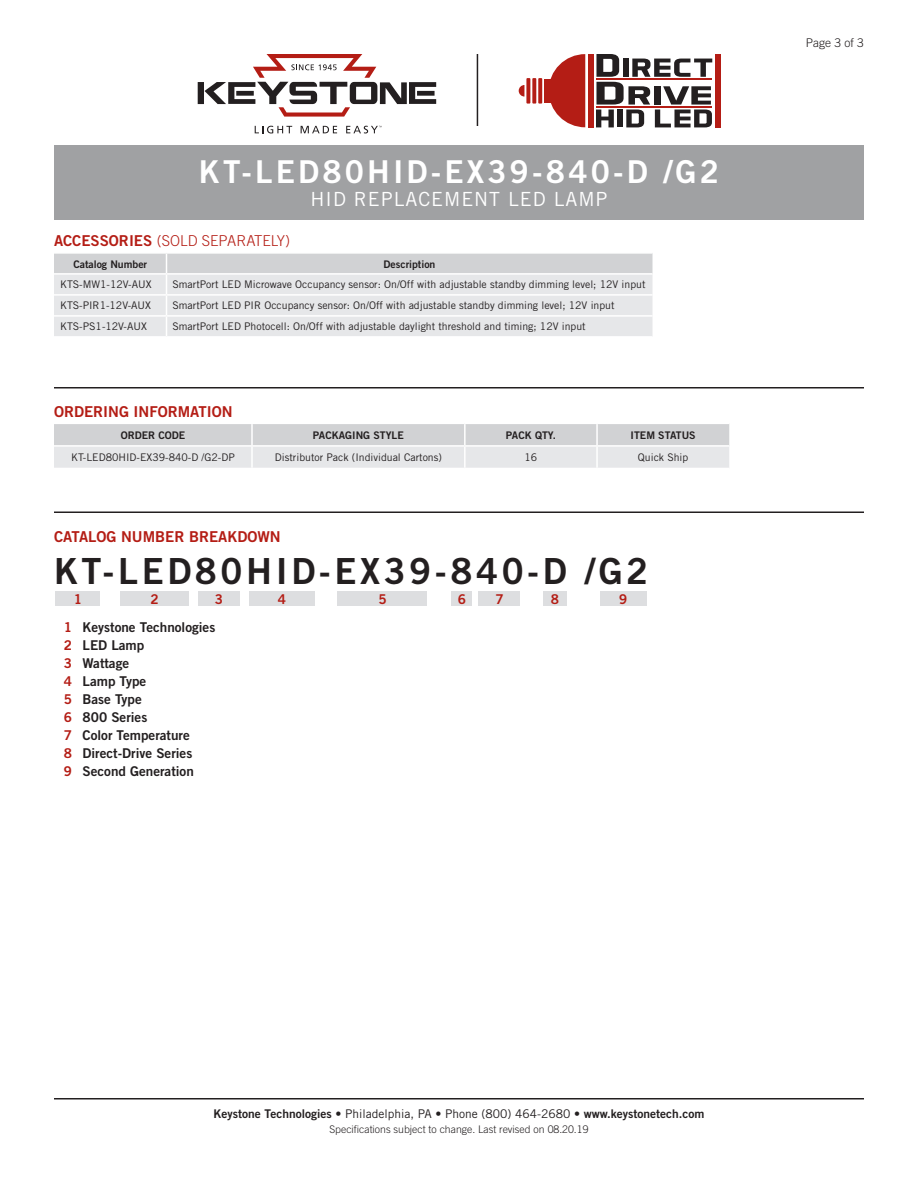
<style>
.page{position:relative;width:918px;height:1188px;background:#fff}
.page>*{position:absolute;margin:0;border:0;box-sizing:border-box;transform-origin:0 0}
.CatalogNumber{font:36px "Trade Gothic Bold Two";letter-spacing:.1em;color:#231f20}
.t1{font:31.5px "Trade Gothic Bold Two";letter-spacing:.1em;color:#fff}
.SubTitle{font:19.5px "Trade Gothic";letter-spacing:.05em;color:#fff}
.Heading_01{font:15px "Trade Gothic Bold Two";color:#b41d15}
.Heading_01-2{font:300 15px "Trade Gothic";color:#b41d15}
.Catalog_Key{font:13.5px "Trade Gothic Bold Two";color:#231f20}
.Catalog_BarNumber{font:13.5px "Trade Gothic Bold Two";color:#b41d15}
.t2{font:12px "Trade Gothic Bold Two";color:#231f20}
.Page{font:300 12px "Trade Gothic";color:#231f20}
.Table_Text_Left{font:10.5px "Trade Gothic";color:#231f20}
.Table_Text{font:10.5px "Trade Gothic";color:#231f20}
.Table_Header{font:10.5px "Trade Gothic Bold Two";color:#231f20}
.Rev{font:300 10.5px "Trade Gothic";color:#231f20}
.s1{font-family:"Trade Gothic Bold Two";font-weight:400}
.s2{color:#b41d15}
.s3{font-family:"Trade Gothic"}
</style>
<div class="page">
<svg style="left:54px;top:424px;width:675px;height:44px;background:#dbdcde"></svg>
<hr style="left:251px;top:424px;width:2px;height:21px;background:#fff">
<hr style="left:251px;top:447px;width:2px;height:21px;background:#fff">
<hr style="left:464px;top:424px;width:2px;height:21px;background:#fff">
<hr style="left:596px;top:424px;width:2px;height:21px;background:#fff">
<hr style="left:464px;top:447px;width:2px;height:21px;background:#fff">
<hr style="left:596px;top:447px;width:2px;height:21px;background:#fff">
<hr style="left:54px;top:445px;width:198px;height:2px;background:#fff">
<hr style="left:252px;top:445px;width:213px;height:2px;background:#fff">
<hr style="left:465px;top:445px;width:132px;height:2px;background:#fff">
<hr style="left:597px;top:445px;width:132px;height:2px;background:#fff">
<div style="left:54px;top:146px;width:810px;height:74px;background:#a0a1a3"></div>
<hr style="left:54px;top:512px;width:810px;height:1px;background:#231f20">
<div style="left:56px;top:591px;width:44px;height:15px;background:#dddee0"></div>
<div style="left:120px;top:591px;width:69px;height:15px;background:#dddee0"></div>
<div style="left:249px;top:591px;width:66px;height:15px;background:#dddee0"></div>
<div style="left:198px;top:591px;width:42px;height:15px;background:#dddee0"></div>
<div style="left:338px;top:591px;width:90px;height:15px;background:#dddee0"></div>
<div style="left:452px;top:591px;width:20px;height:15px;background:#dddee0"></div>
<div style="left:543px;top:591px;width:24px;height:15px;background:#dddee0"></div>
<div style="left:478px;top:591px;width:42px;height:15px;background:#dddee0"></div>
<div style="left:600px;top:591px;width:46px;height:15px;background:#dddee0"></div>
<hr style="left:54px;top:1098px;width:810px;height:2px;background:#231f20">
<svg style="left:54px;top:253px;width:598px;height:83px;background:#e2e3e5"></svg>
<hr style="left:54px;top:387px;width:810px;height:1px;background:#231f20">
<hr style="left:477px;top:54px;width:1px;height:72px;background:#231f20">
<svg style="left:550px;top:54px;width:35px;height:73px"></svg>
<div style="left:588px;top:54px;width:5px;height:73px;background:#b41d15"></div>
<div style="left:715px;top:54px;width:5px;height:73px;background:#b41d15"></div>
<div style="left:544px;top:79px;width:7px;height:24px;background:#b41d15"></div>
<svg style="left:519px;top:85px;width:5px;height:12px"></svg>
<svg style="left:538px;top:78px;width:4px;height:26px"></svg>
<svg style="left:532px;top:78px;width:4px;height:26px"></svg>
<svg style="left:526px;top:78px;width:4px;height:26px"></svg>
<svg style="left:596px;top:54px;width:116px;height:73px"></svg>
<svg style="left:198px;top:54px;width:238px;height:63px"></svg>
<svg style="left:255px;top:126px;width:37px;height:7px"></svg>
<svg style="left:301px;top:126px;width:36px;height:7px"></svg>
<svg style="left:346px;top:126px;width:36px;height:7px"></svg>
<p class="t1" style="left:199px;top:152px;width:522px">KT-LED80HID-EX39-840-D /G2</p>
<p class="SubTitle" style="left:310px;top:188px;width:299px">HID REPLACEMENT LED LAMP</p>
<p class="Heading_01-2" style="left:54px;top:232px;width:238px"><span class="s1">ACCESSORIES</span> (SOLD SEPARATELY)</p>
<p class="Table_Header" style="left:73px;top:257px;width:75px">Catalog Number</p>
<p class="Table_Header" style="left:384px;top:257px;width:53px">Description</p>
<p class="Table_Text_Left" style="left:60px;top:278px;width:93px">KTS-MW1-12V-AUX</p>
<p class="Table_Text_Left" style="left:172px;top:278px;width:475px">SmartPort LED Microwave Occupancy sensor: On/Off with adjustable standby dimming level; 12V input</p>
<p class="Table_Text_Left" style="left:60px;top:299px;width:93px">KTS-PIR1-12V-AUX</p>
<p class="Table_Text_Left" style="left:172px;top:299px;width:444px">SmartPort LED PIR Occupancy sensor: On/Off with adjustable standby dimming level; 12V input</p>
<p class="Table_Text_Left" style="left:60px;top:320px;width:88px">KTS-PS1-12V-AUX</p>
<p class="Table_Text_Left" style="left:172px;top:320px;width:415px">SmartPort LED Photocell: On/Off with adjustable daylight threshold and timing; 12V input</p>
<p class="Heading_01" style="left:54px;top:402px;width:180px">ORDERING INFORMATION</p>
<p class="Table_Header" style="left:121px;top:429px;width:66px">ORDER CODE</p>
<p class="Table_Header" style="left:313px;top:429px;width:92px">PACKAGING STYLE</p>
<p class="Table_Header" style="left:506px;top:429px;width:51px">PACK QTY.</p>
<p class="Table_Header" style="left:631px;top:429px;width:67px">ITEM STATUS</p>
<p class="Table_Text" style="left:71px;top:451px;width:165px">KT-LED80HID-EX39-840-D /G2-DP</p>
<p class="Table_Text" style="left:275px;top:451px;width:169px">Distributor Pack (Individual Cartons)</p>
<p class="Table_Text" style="left:525px;top:451px;width:14px">16</p>
<p class="Table_Text" style="left:638px;top:451px;width:52px">Quick Ship</p>
<p class="Heading_01" style="left:54px;top:527px;width:228px">CATALOG NUMBER BREAKDOWN</p>
<p class="CatalogNumber" style="left:54px;top:549px;width:596px">KT-LED80HID-EX39-840-D /G2</p>
<p class="Catalog_BarNumber" style="left:74px;top:591px;width:10px">1</p>
<p class="Catalog_BarNumber" style="left:150px;top:591px;width:10px">2</p>
<p class="Catalog_BarNumber" style="left:215px;top:591px;width:10px">3</p>
<p class="Catalog_BarNumber" style="left:278px;top:591px;width:10px">4</p>
<p class="Catalog_BarNumber" style="left:378px;top:591px;width:10px">5</p>
<p class="Catalog_BarNumber" style="left:458px;top:591px;width:10px">6</p>
<p class="Catalog_BarNumber" style="left:495px;top:591px;width:10px">7</p>
<p class="Catalog_BarNumber" style="left:551px;top:591px;width:10px">8</p>
<p class="Catalog_BarNumber" style="left:619px;top:591px;width:10px">9</p>
<p class="Catalog_Key" style="left:64px;top:619px;width:153px"><span class="s2">1</span> Keystone Technologies</p>
<p class="Catalog_Key" style="left:64px;top:637px;width:82px"><span class="s2">2</span> LED Lamp</p>
<p class="Catalog_Key" style="left:64px;top:655px;width:67px"><span class="s2">3</span> Wattage</p>
<p class="Catalog_Key" style="left:64px;top:673px;width:84px"><span class="s2">4</span> Lamp Type</p>
<p class="Catalog_Key" style="left:64px;top:691px;width:80px"><span class="s2">5</span> Base Type</p>
<p class="Catalog_Key" style="left:64px;top:709px;width:85px"><span class="s2">6</span> 800 Series</p>
<p class="Catalog_Key" style="left:64px;top:727px;width:128px"><span class="s2">7</span> Color Temperature</p>
<p class="Catalog_Key" style="left:64px;top:745px;width:130px"><span class="s2">8</span> Direct-Drive Series</p>
<p class="Catalog_Key" style="left:64px;top:763px;width:132px"><span class="s2">9</span> Second Generation</p>
<p class="Page" style="left:806px;top:36px;width:60px">Page 3 of 3</p>
<p class="t2" style="left:214px;top:1106px;width:492px">Keystone Technologies <span class="s3">• Philadelphia, PA • Phone (800) 464-2680 •</span> www.keystonetech.com</p>
<p class="Rev" style="left:329px;top:1123px;width:261px">Specifications subject to change. Last revised on 08.20.19</p>
</div>
